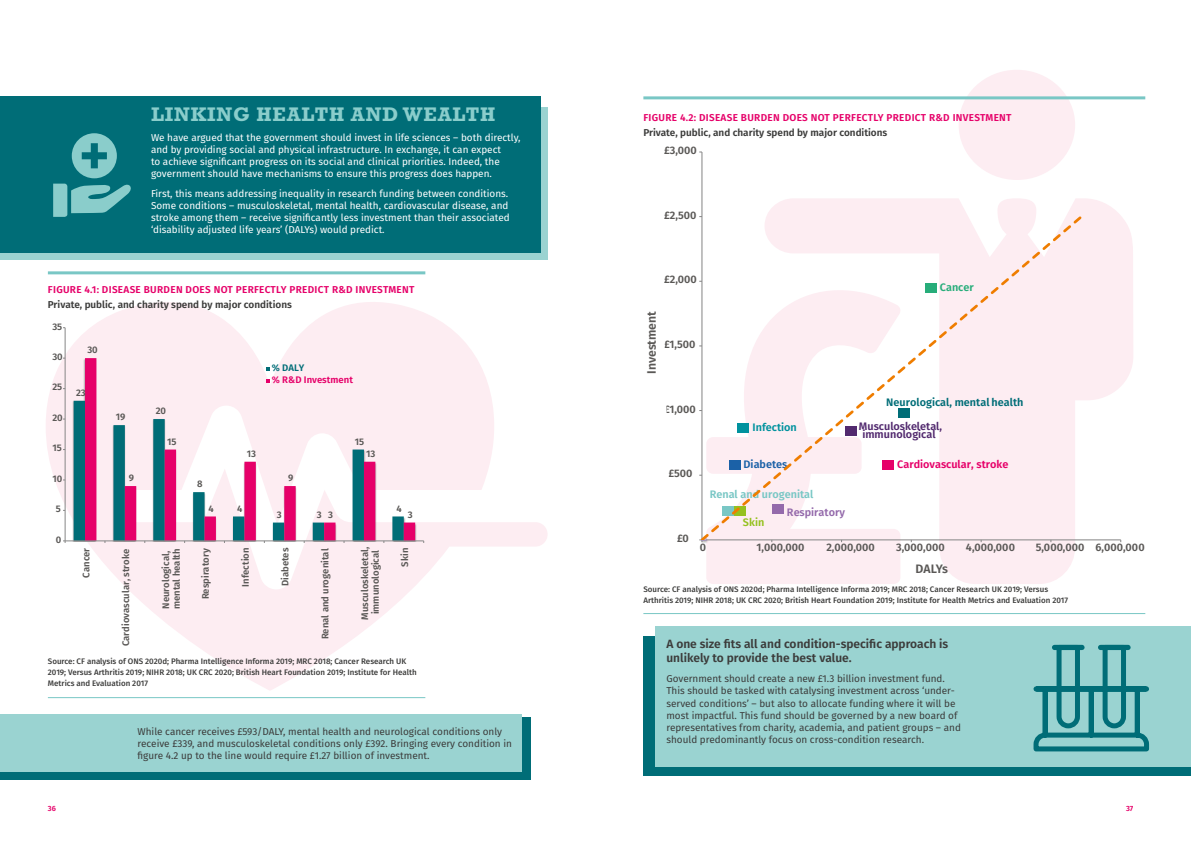
<style>
.page{position:relative;width:1191px;height:842px;background:#fff}
.page>*{position:absolute;margin:0;border:0;box-sizing:border-box;transform-origin:0 0}
.t1{font:700 20px "Rockwell Std";letter-spacing:.04em;color:#8acdcb}
.t2{font:600 12.2px "Fira Sans";color:#5a5856}
.t3{font:600 12px/14px "Fira Sans";color:#3c3c3b}
.t4{font:600 10.9px "Fira Sans";color:#5a5856}
.t5{font:600 10.9px/8.9px "Fira Sans";color:#522a6f;text-align:center}
.t6{font:600 10.9px "Fira Sans";color:#006d77}
.t7{font:600 10.9px "Fira Sans";color:#e60069}
.t8{font:600 10.9px "Fira Sans";color:#79c7c5}
.t9{font:600 10.9px "Fira Sans";color:#946aab}
.t10{font:600 10.9px "Fira Sans";color:#00929e}
.t11{font:600 10.9px "Fira Sans";color:#1b61a7}
.t12{font:600 10.9px "Fira Sans";color:#27ad7a}
.t13{font:600 10.9px "Fira Sans";color:#95c11f}
.t14{font:10px/12px "Fira Sans";color:#fff}
.t15{font:10px/12px "Fira Sans";color:#3c3c3b}
.t16{font:600 10px "Fira Sans";letter-spacing:.03em;color:#e60069}
.t17{font:600 10px "Fira Sans";color:#3c3c3b}
.t18{font:600 9.5px/10.7px "Fira Sans";color:#5a5856}
.t19{font:600 9.5px "Fira Sans";color:#e60069}
.t20{font:600 9.5px "Fira Sans";color:#006d77}
.t21{font:500 8px/11px "Fira Sans";color:#3c3c3b}
.t22{font:600 7.5px "Fira Sans";color:#e60069}
</style>
<div class="page">
<div style="left:0;top:717px;width:530px;height:63px;background:#006d77"></div>
<div style="left:0;top:714px;width:521px;height:58px;background:#9ad3d1"></div>
<div style="left:0;top:107px;width:547px;height:153px;background:#9ad3d1"></div>
<svg style="left:46px;top:302px;width:501px;height:388px"></svg>
<div style="left:0;top:96px;width:540px;height:156px;background:#006d77"></div>
<svg style="left:706px;top:70px;width:427px;height:514px"></svg>
<div style="left:643px;top:636px;width:548px;height:140px;background:#006d77"></div>
<div style="left:655px;top:626px;width:536px;height:141px;background:#9ad3d1"></div>
<div style="left:74px;top:401px;width:11px;height:139px;background:#006d77"></div>
<svg style="left:85px;top:358px;width:330px;height:182px;fill:#fdedf2"></svg>
<hr style="left:65px;top:328px;width:1px;height:213px;background:#868686">
<hr style="left:65px;top:540px;width:359px;height:1px;background:#868686">
<svg style="left:266px;top:368px;width:4px;height:3px"></svg>
<svg style="left:266px;top:379px;width:4px;height:4px"></svg>
<hr style="left:701px;top:152px;width:1px;height:388px;background:#868686">
<hr style="left:702px;top:539px;width:418px;height:1px;background:#868686">
<svg style="left:699px;top:538px;width:10px;height:6px"></svg>
<svg style="left:702px;top:213px;width:383px;height:327px"></svg>
<hr style="left:48px;top:271px;width:377px;height:3px;background:#79c7c5">
<hr style="left:48px;top:697px;width:377px;height:1px;background:#79c7c5">
<hr style="left:643px;top:96px;width:502px;height:3px;background:#79c7c5">
<hr style="left:643px;top:613px;width:502px;height:1px;background:#79c7c5">
<svg style="left:53px;top:133px;width:78px;height:84px"></svg>
<svg style="left:1033px;top:644px;width:116px;height:108px"></svg>
<h1 class="t1" style="left:151px;top:102px;width:346px">LINKING HEALTH AND WEALTH</h1>
<p class="t14" style="left:151px;top:131px;width:371px">We have argued that the government should invest in life sciences – both directly, and by providing social and physical infrastructure. In exchange, it can expect<br>to achieve significant progress on its social and clinical priorities. Indeed, the government should have mechanisms to ensure this progress does happen.</p>
<p class="t14" style="left:151px;top:187px;width:360px">First, this means addressing inequality in research funding between conditions.<br>Some conditions – musculoskeletal, mental health, cardiovascular disease, and stroke among them – receive significantly less investment than their associated ‘disability adjusted life years’ (DALYs) would predict.</p>
<p class="t16" style="left:48px;top:281px;width:368px">FIGURE 4.1: DISEASE BURDEN DOES NOT PERFECTLY PREDICT R&amp;D INVESTMENT</p>
<p class="t17" style="left:48px;top:296px;width:245px">Private, public, and charity spend by major conditions</p>
<p class="t18" style="left:52px;top:320px;width:11px">35</p>
<p class="t18" style="left:52px;top:351px;width:12px">30</p>
<p class="t18" style="left:52px;top:381px;width:11px">25</p>
<p class="t18" style="left:52px;top:412px;width:12px">20</p>
<p class="t18" style="left:52px;top:442px;width:11px">15</p>
<p class="t18" style="left:52px;top:473px;width:11px">10</p>
<p class="t18" style="left:56px;top:503px;width:7px">5</p>
<p class="t18" style="left:56px;top:533px;width:7px">0</p>
<p class="t18" style="left:87px;top:344px;width:12px">30</p>
<p class="t18" style="left:76px;top:387px;width:11px">23</p>
<p class="t18" style="left:116px;top:411px;width:11px">19</p>
<p class="t18" style="left:129px;top:472px;width:7px">9</p>
<p class="t18" style="left:156px;top:405px;width:12px">20</p>
<p class="t18" style="left:167px;top:435px;width:11px">15</p>
<p class="t18" style="left:197px;top:478px;width:7px">8</p>
<p class="t18" style="left:209px;top:502px;width:7px">4</p>
<p class="t20" style="left:272px;top:360px;width:34px">% DALY</p>
<p class="t19" style="left:272px;top:372px;width:83px">% R&amp;D Investment</p>
<p class="t18" style="left:247px;top:448px;width:11px">13</p>
<p class="t18" style="left:237px;top:502px;width:7px">4</p>
<p class="t18" style="left:288px;top:472px;width:7px">9</p>
<p class="t18" style="left:277px;top:509px;width:6px">3</p>
<p class="t18" style="left:317px;top:509px;width:6px">3</p>
<p class="t18" style="left:328px;top:509px;width:6px">3</p>
<p class="t18" style="left:355px;top:435px;width:11px">15</p>
<p class="t18" style="left:366px;top:448px;width:11px">13</p>
<p class="t18" style="left:396px;top:502px;width:7px">4</p>
<p class="t18" style="left:408px;top:509px;width:6px">3</p>
<p class="t18" style="left:80px;top:578px;width:31px;rotate:-90deg">Cancer</p>
<p class="t18" style="left:120px;top:646px;width:99px;rotate:-90deg">Cardiovascular, stroke</p>
<p class="t18" style="left:160px;top:609px;width:62px;rotate:-90deg">Neurological, mental health</p>
<p class="t18" style="left:200px;top:599px;width:52px;rotate:-90deg">Respiratory</p>
<p class="t18" style="left:239px;top:586px;width:40px;rotate:-90deg">Infection</p>
<p class="t18" style="left:279px;top:586px;width:40px;rotate:-90deg">Diabetes</p>
<p class="t18" style="left:319px;top:639px;width:92px;rotate:-90deg">Renal and urogenital</p>
<p class="t18" style="left:359px;top:620px;width:75px;text-align:center;rotate:-90deg">Musculoskeletal, immunological</p>
<p class="t18" style="left:399px;top:566px;width:20px;rotate:-90deg">Skin</p>
<p class="t21" style="left:48px;top:655px;width:370px">Source: CF analysis of ONS 2020d; Pharma Intelligence Informa 2019; MRC 2018; Cancer Research UK<br>2019; Versus Arthritis 2019; NIHR 2018; UK CRC 2020; British Heart Foundation 2019; Institute for Health<br>Metrics and Evaluation 2017</p>
<p class="t15" style="left:137px;top:725px;width:376px">While cancer receives £593/DALY, mental health and neurological conditions only receive £339, and musculoskeletal conditions only £392. Bringing every condition in figure 4.2 up to the line would require £1.27 billion of investment.</p>
<p class="t16" style="left:643px;top:110px;width:369px">FIGURE 4.2: DISEASE BURDEN DOES NOT PERFECTLY PREDICT R&amp;D INVESTMENT</p>
<p class="t17" style="left:643px;top:124px;width:245px">Private, public, and charity spend by major conditions</p>
<p class="t4" style="left:664px;top:141px;width:34px">£3,000</p>
<p class="t4" style="left:664px;top:206px;width:34px">£2,500</p>
<p class="t4" style="left:664px;top:271px;width:34px">£2,000</p>
<p class="t2" style="left:641px;top:374px;width:64px;rotate:-90deg">Investment</p>
<p class="t4" style="left:664px;top:335px;width:33px">£1,500</p>
<p class="t12" style="left:940px;top:278px;width:35px">Cancer</p>
<p class="t4" style="left:664px;top:400px;width:33px">£1,000</p>
<p class="t4" style="left:668px;top:464px;width:26px">£500</p>
<p class="t10" style="left:752px;top:418px;width:46px">Infection</p>
<p class="t11" style="left:743px;top:455px;width:45px">Diabetes</p>
<p class="t8" style="left:709px;top:486px;width:105px">Renal and urogenital</p>
<p class="t13" style="left:743px;top:514px;width:23px">Skin</p>
<p class="t9" style="left:787px;top:504px;width:59px">Respiratory</p>
<p class="t6" style="left:886px;top:393px;width:139px">Neurological, mental health</p>
<p class="t5" style="left:859px;top:421px;width:85px">Musculoskeletal, immunological</p>
<p class="t7" style="left:897px;top:455px;width:113px">Cardiovascular, stroke</p>
<p class="t4" style="left:677px;top:529px;width:13px">£0</p>
<p class="t4" style="left:700px;top:539px;width:8px">0</p>
<p class="t4" style="left:756px;top:539px;width:49px">1,000,000</p>
<p class="t4" style="left:826px;top:539px;width:50px">2,000,000</p>
<p class="t4" style="left:896px;top:539px;width:50px">3,000,000</p>
<p class="t4" style="left:966px;top:539px;width:51px">4,000,000</p>
<p class="t4" style="left:1035px;top:539px;width:110px">5,000,000 6,000,000</p>
<p class="t2" style="left:915px;top:559px;width:34px">DALYs</p>
<p class="t21" style="left:643px;top:583px;width:426px">Source: CF analysis of ONS 2020d; Pharma Intelligence Informa 2019; MRC 2018; Cancer Research UK 2019; Versus<br>Arthritis 2019; NIHR 2018; UK CRC 2020; British Heart Foundation 2019; Institute for Health Metrics and Evaluation 2017</p>
<p class="t3" style="left:666px;top:636px;width:283px">A one size fits all and condition-specific approach is unlikely to provide the best value.</p>
<p class="t15" style="left:666px;top:673px;width:296px">Government should create a new £1.3 billion investment fund.<br>This should be tasked with catalysing investment across ‘under&shy;served conditions’ – but also to allocate funding where it will be most impactful. This fund should be governed by a new board of representatives from charity, academia, and patient groups – and should predominantly focus on cross-condition research.</p>
<p class="t22" style="left:48px;top:802px;width:10px">36</p>
<p class="t22" style="left:1126px;top:802px;width:9px">37</p>
</div>
